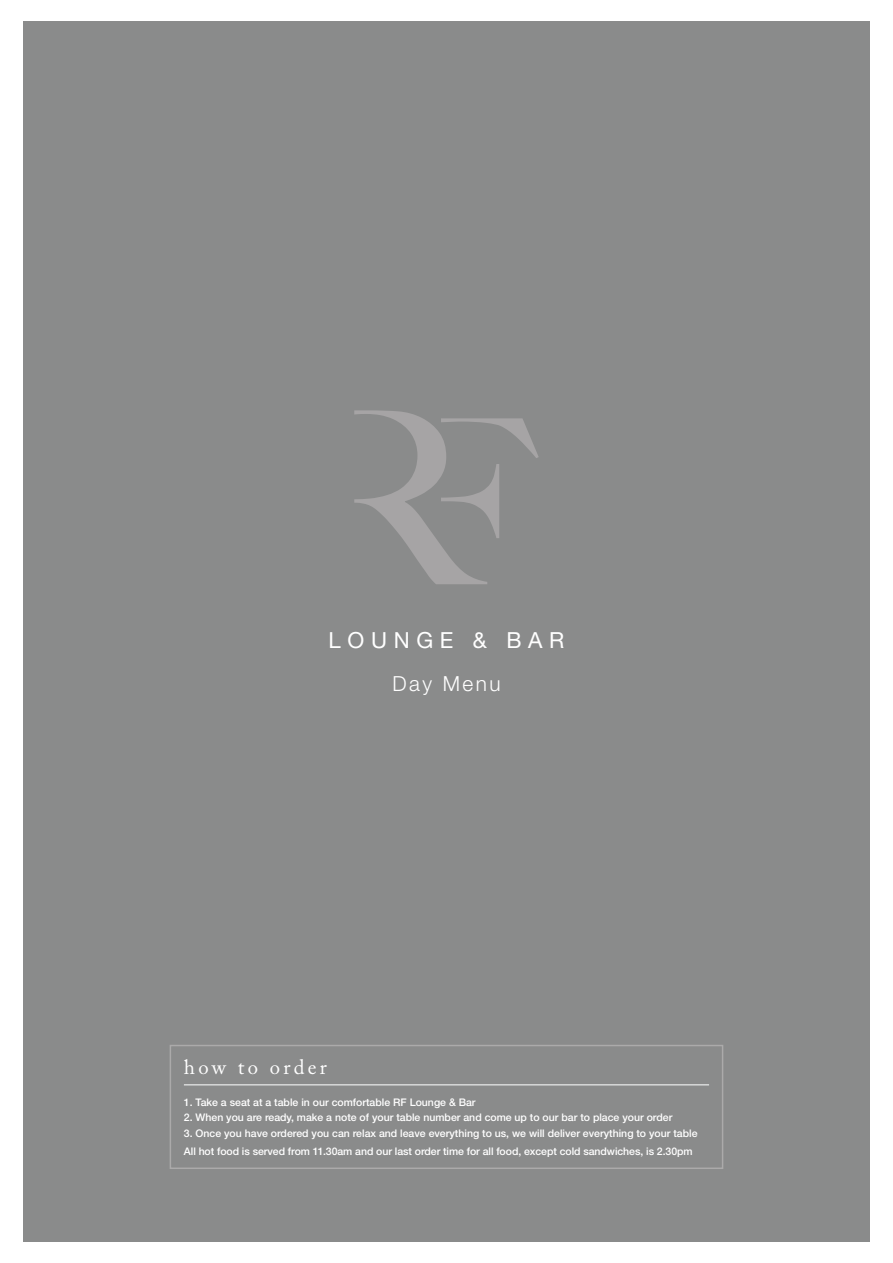
<style>
.page{position:relative;width:893px;height:1263px;background:#fff}
.page>*{position:absolute;margin:0;border:0;box-sizing:border-box;transform-origin:0 0}
.t1{font:22.2px "Helvetica Neue LT Std";letter-spacing:.3em;color:#fff}
.t2{font:300 20.85px "Helvetica Neue LT Std";letter-spacing:.12em;color:#fff}
.t3{font:20.7px "Adobe Caslon Pro";letter-spacing:.16em;color:#fff}
.t4{font:500 10.5px/17.7px "Helvetica Neue LT Std";color:#fff}
</style>
<div class="page">
<div style="left:23px;top:21px;width:847px;height:1221px;background:#8a8b8b"></div>
<svg style="left:354px;top:410px;width:185px;height:174px"></svg>
<hr style="left:184px;top:1084px;width:525px;height:1px;background:#fff">
<div style="left:170px;top:1045px;width:553px;height:124px;border:2px solid #abaaaa"></div>
<h1 class="t1" style="left:329px;top:627px;width:237px">LOUNGE &amp; BAR</h1>
<h2 class="t2" style="left:392px;top:670px;width:110px">Day Menu</h2>
<h3 class="t3" style="left:184px;top:1055px;width:144px">how to order</h3>
<p class="t4" style="left:184px;top:1093px;width:293px">1. Take a seat at a table in our comfortable RF Lounge &amp; Bar</p>
<p class="t4" style="left:184px;top:1109px;width:490px">2. When you are ready, make a note of your table number and come up to our bar to place your order</p>
<p class="t4" style="left:184px;top:1124px;width:515px">3. Once you have ordered you can relax and leave everything to us, we will deliver everything to your table<br>All hot food is served from 11.30am and our last order time for all food, except cold sandwiches, is 2.30pm</p>
</div>
